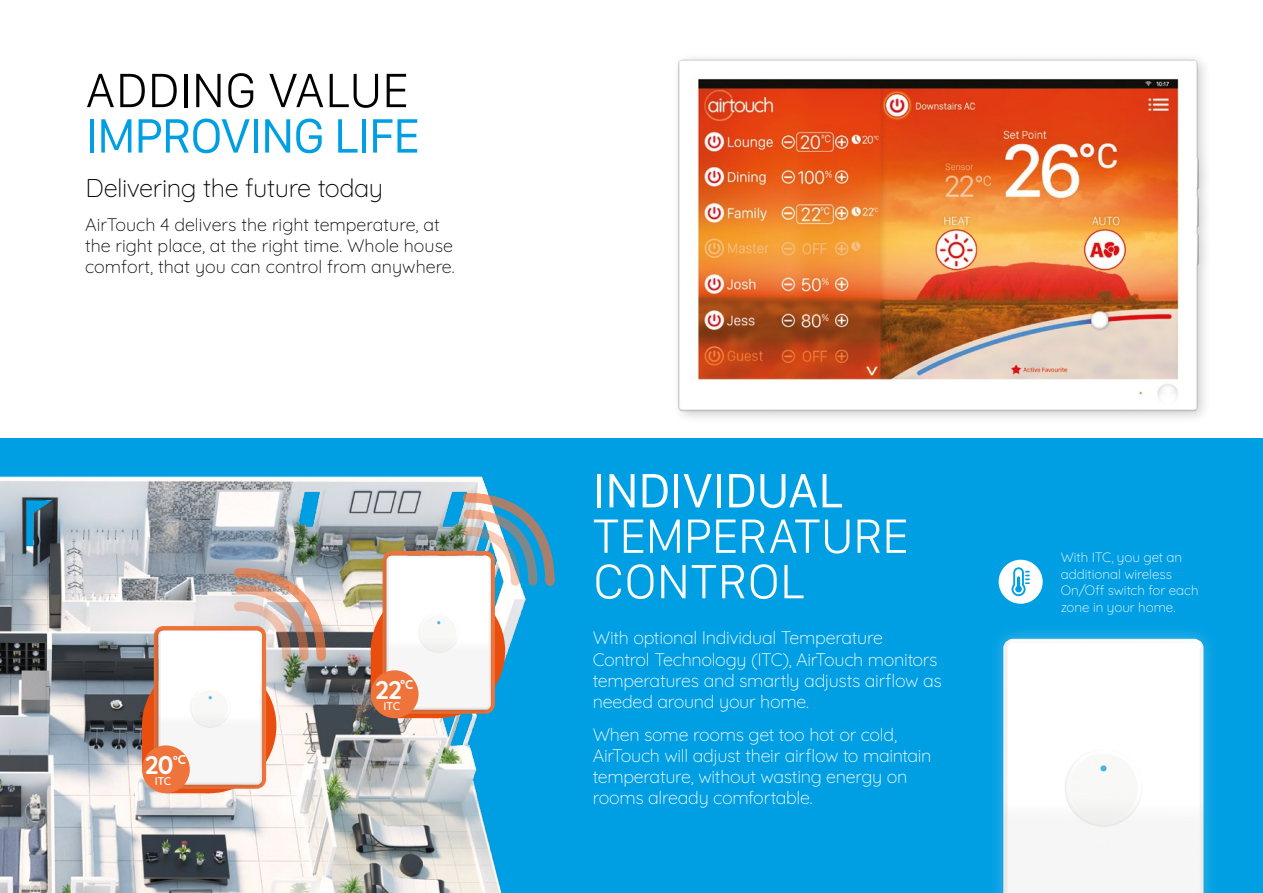
<style>
.page{position:relative;width:1263px;height:893px;background:#fff}
.page>*{position:absolute;margin:0;border:0;box-sizing:border-box;transform-origin:0 0}
.t1{font:300 49.95px/45.5px "San Francisco Text";letter-spacing:-.015em;color:#fff}
.t2{font:49.95px "San Francisco Text";letter-spacing:-.04em;color:#009fe3}
.t3{font:300 49.95px "San Francisco Text";letter-spacing:-.015em;color:#000}
.t4{font:49.95px "San Francisco Text";letter-spacing:-.02em;color:#fff}
.t5{font:300 25.5px "Quicksand 2011";letter-spacing:-.015em;color:#000}
.t6{font:700 25.5px "Quicksand 2011";color:#fff}
.t7{font:300 18px/21px "Quicksand 2011";letter-spacing:-.02em;color:#fff}
.t8{font:300 18px/21px "Quicksand 2011";color:#000}
.t9{font:300 13.5px/16.5px "Quicksand 2011";letter-spacing:-.005em;color:#fff}
.t10{font:500 11.4px "Quicksand 2011";letter-spacing:-.04em;color:#fff}
</style>
<div class="page">
<div style="left:0;top:439px;width:1263px;height:454px;background:#009fe3"></div>
<div style="left:999px;top:560px;width:44px;height:44px;background:#fff;border-radius:50%"></div>
<svg style="left:1011px;top:567px;width:19px;height:29px"></svg>
<img style="left:0;top:438px;width:616px;height:455px">
<img style="left:678px;top:58px;width:528px;height:360px">
<img style="left:997px;top:631px;width:214px;height:262px">
<svg style="left:371px;top:651px;width:73px;height:67px"></svg>
<img style="left:379px;top:550px;width:121px;height:165px">
<svg style="left:463px;top:492px;width:92px;height:94px"></svg>
<div style="left:371px;top:670px;width:48px;height:48px;background:#ee743b;border-radius:50%"></div>
<svg style="left:142px;top:726px;width:73px;height:67px"></svg>
<img style="left:150px;top:625px;width:122px;height:165px">
<svg style="left:234px;top:567px;width:92px;height:94px;background:#ceb5ab"></svg>
<div style="left:142px;top:745px;width:48px;height:48px;background:#ee743b;border-radius:50%"></div>
<h1 class="t3" style="left:86px;top:60px;width:325px">ADDING VALUE</h1>
<h1 class="t2" style="left:86px;top:104px;width:337px">IMPROVING LIFE</h1>
<h2 class="t5" style="left:86px;top:168px;width:299px">Delivering the future today</h2>
<p class="t8" style="left:85px;top:212px;width:371px">AirTouch 4 delivers the right temperature, at the right place, at the right time. Whole house comfort, that you can control from anywhere.</p>
<h2 class="t6" style="left:145px;top:744px;width:42px">20<sup>ºC</sup></h2>
<p class="t10" style="left:155px;top:772px;width:18px">ITC</p>
<h2 class="t6" style="left:375px;top:669px;width:39px">22<sup>ºC</sup></h2>
<p class="t10" style="left:384px;top:697px;width:18px">ITC</p>
<h1 class="t4" style="left:593px;top:459px;width:252px">INDIVIDUAL</h1>
<h1 class="t1" style="left:593px;top:517px;width:318px">TEMPERATURE<br>CONTROL</h1>
<p class="t7" style="left:593px;top:626px;width:351px">With optional Individual Temperature Control Technology (ITC), AirTouch monitors temperatures and smartly adjusts airflow as needed around your home.</p>
<p class="t7" style="left:593px;top:722px;width:340px">When some rooms get too hot or cold, AirTouch will adjust their airflow to maintain temperature, without wasting energy on rooms already comfortable.</p>
<p class="t9" style="left:1061px;top:548px;width:139px">With ITC, you get an additional wireless<br>On/Off switch for each zone in your home.</p>
</div>
